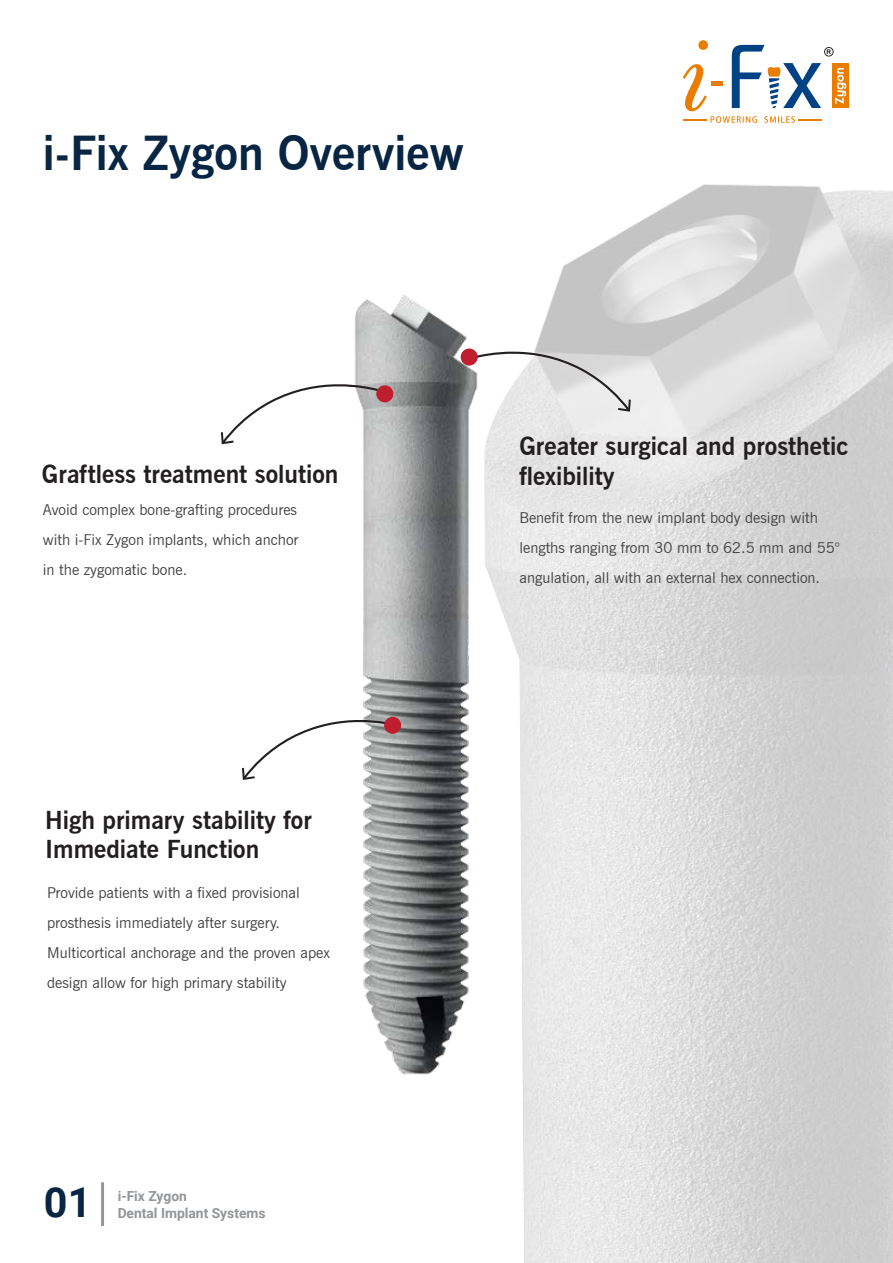
<style>
.page{position:relative;width:893px;height:1263px;background:#fff}
.page>*{position:absolute;margin:0;border:0;box-sizing:border-box;transform-origin:0 0}
.t1{font:700 46.8px "News Gothic BT";color:#082644}
.t2{font:700 41.4px "Roboto";color:#082644}
.t3{font:700 24.75px/29.7px "News Gothic BT";color:#231f20}
.t4{font:15px/29.7px "News Gothic BT";color:#414042}
.t5{font:700 13.8px/16.6px "Roboto";color:#939598}
</style>
<div class="page">
<img style="left:489px;top:77px;width:404px;height:1186px">
<img style="left:354px;top:295px;width:135px;height:780px">
<svg style="left:242px;top:709px;width:160px;height:72px"></svg>
<div style="left:384px;top:717px;width:17px;height:17px;background:#be1e2d;border-radius:50%"></div>
<svg style="left:220px;top:374px;width:161px;height:71px"></svg>
<svg style="left:470px;top:341px;width:162px;height:72px"></svg>
<div style="left:376px;top:385px;width:17px;height:17px;background:#be1e2d;border-radius:50%"></div>
<div style="left:461px;top:348px;width:17px;height:18px;background:#be1e2d;border-radius:50%"></div>
<hr style="left:101px;top:1182px;width:3px;height:44px;background:#939598">
<div style="left:832px;top:63px;width:17px;height:45px;background:#ea7c00"></div>
<svg style="left:683px;top:40px;width:163px;height:83px"></svg>
<h1 class="t1" style="left:43px;top:125px;width:423px">i-Fix Zygon Overview</h1>
<h3 class="t3" style="left:42px;top:459px;width:298px">Graftless treatment solution</h3>
<p class="t4" style="left:43px;top:495px;width:257px;text-align:justify">Avoid complex bone-grafting procedures with i-Fix Zygon implants, which anchor in the zygomatic bone.</p>
<h3 class="t3" style="left:45px;top:805px;width:268px">High primary stability for<br>Immediate Function</h3>
<p class="t4" style="left:47px;top:878px;width:284px">Provide patients with a fixed provisional prosthesis immediately after surgery.<br>Multicortical anchorage and the proven apex design allow for high primary stability</p>
<h2 class="t2" style="left:44px;top:1173px;width:49px">01</h2>
<p class="t5" style="left:118px;top:1188px;width:149px">i-Fix Zygon<br>Dental Implant Systems</p>
<h3 class="t3" style="left:519px;top:431px;width:330px">Greater surgical and prosthetic flexibility</h3>
<p class="t4" style="left:519px;top:503px;width:322px">Benefit from the new implant body design with lengths ranging from 30 mm to 62.5 mm and 55° angulation, all with an external hex connection.</p>
</div>
